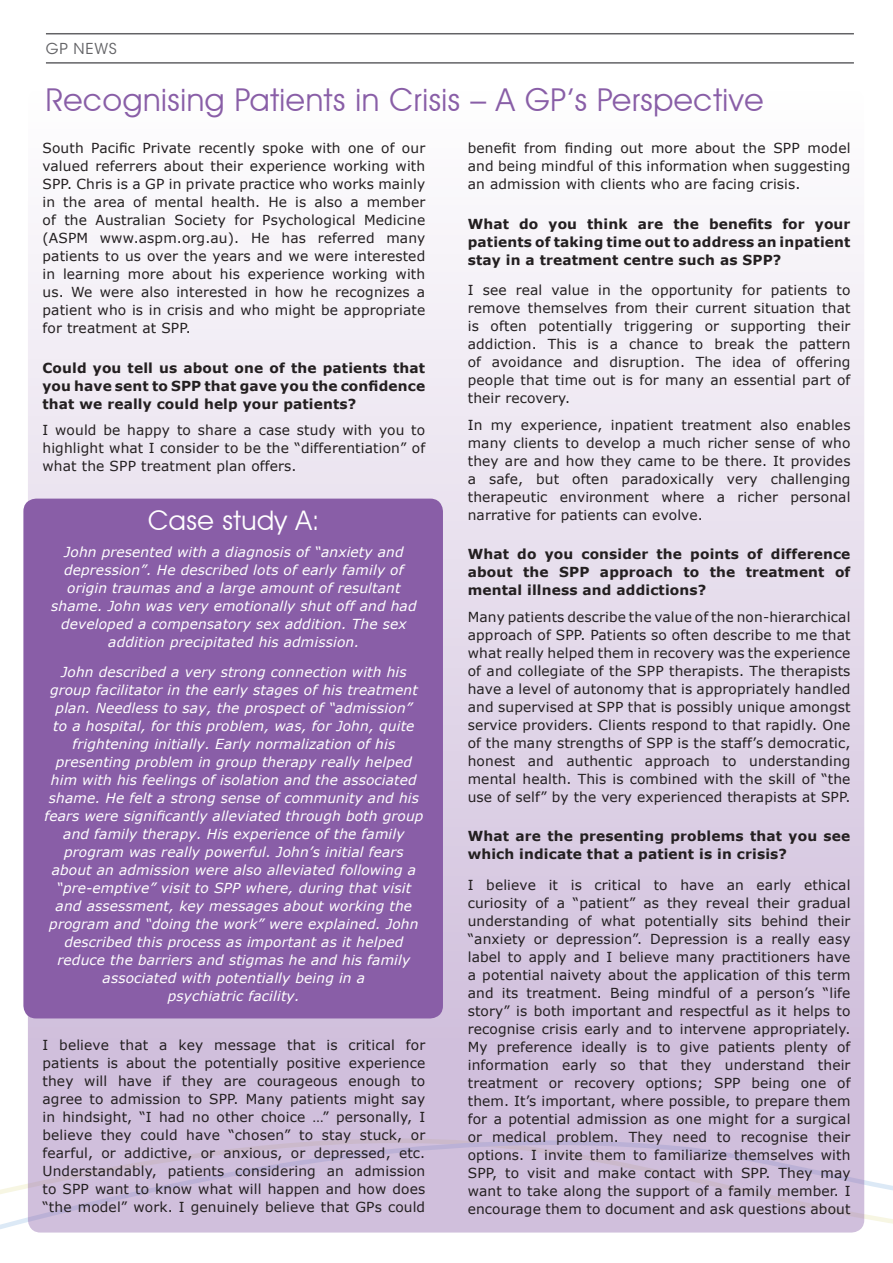
<style>
.page{position:relative;width:893px;height:1263px;background:#fff}
.page>*{position:absolute;margin:0;border:0;box-sizing:border-box;transform-origin:0 0}
.HEADING{font:31.5px "Avant Garde IT Cby BT";letter-spacing:.02em;color:#895ea7}
.HEADING-2{font:27px "Avant Garde IT Cby BT";letter-spacing:.02em;color:#fff}
.Section_Heading{font:15px "ITC Avant Garde Std";letter-spacing:.05em;color:#636366}
.BODY{font:13.8px/18px "Verdana";letter-spacing:.01em;color:#231f20;text-align:justify}
.HEADING-3{font:italic 13.8px/18px "Verdana";letter-spacing:.01em;color:#fff;text-align:center}
.BODY-2{font:700 13.8px/18px "Verdana";letter-spacing:.01em;color:#231f20;text-align:justify}
</style>
<div class="page">
<svg style="left:0;top:1125px;width:893px;height:108px"></svg>
<div style="left:28px;top:87px;width:836px;height:1145px;background:linear-gradient(to bottom,#fdfdfe,#c9b6d7);border-radius:13px"></div>
<hr style="left:46px;top:33px;width:808px;height:1px;background:#636366">
<hr style="left:46px;top:62px;width:808px;height:2px;background:#636366">
<div style="left:23px;top:499px;width:420px;height:519px;background:#895ea7;border-radius:13px"></div>
<p class="Section_Heading" style="left:46px;top:39px;width:73px">GP NEWS</p>
<p class="HEADING" style="left:46px;top:81px;width:719px">Recognising Patients in Crisis – A GP’s Perspective</p>
<p class="BODY" style="left:43px;top:139px;width:384px">South Pacific Private recently spoke with one of our valued referrers about their experience working with SPP. Chris is a GP in private practice who works mainly in the area of mental health. He is also a member of the Australian Society for Psychological Medicine (ASPM www.aspm.org.au). He has referred many patients to us over the years and we were interested in learning more about his experience working with us. We were also interested in how he recognizes a patient who is in crisis and who might be appropriate for treatment at SPP.</p>
<p class="BODY-2" style="left:43px;top:358px;width:384px">Could you tell us about one of the patients that you have sent to SPP that gave you the confidence that we really could help your patients?</p>
<p class="BODY" style="left:43px;top:421px;width:384px">I would be happy to share a case study with you to highlight what I consider to be the “differentiation” of what the SPP treatment plan offers.</p>
<p class="HEADING-2" style="left:148px;top:504px;width:173px">Case study A:</p>
<p class="HEADING-3" style="left:51px;top:542px;width:367px">John presented with a diagnosis of “anxiety and depression”. He described lots of early family of origin traumas and a large amount of resultant shame. John was very emotionally shut off and had developed a compensatory sex addition. The sex addition precipitated his admission.</p>
<p class="HEADING-3" style="left:44px;top:663px;width:381px">John described a very strong connection with his group facilitator in the early stages of his treatment plan. Needless to say, the prospect of “admission”<br>to a hospital, for this problem, was, for John, quite frightening initially. Early normalization of his presenting problem in group therapy really helped him with his feelings of isolation and the associated shame. He felt a strong sense of community and his fears were significantly alleviated through both group and family therapy. His experience of the family program was really powerful. John’s initial fears about an admission were also alleviated following a “pre-emptive” visit to SPP where, during that visit and assessment, key messages about working the program and “doing the work” were explained. John described this process as important as it helped reduce the barriers and stigmas he and his family associated with potentially being in a<br>psychiatric facility.</p>
<p class="BODY" style="left:43px;top:1036px;width:384px">I believe that a key message that is critical for patients is about the potentially positive experience they will have if they are courageous enough to agree to admission to SPP. Many patients might say in hindsight, “I had no other choice …” personally, I believe they could have “chosen” to stay stuck, or fearful, or addictive, or anxious, or depressed, etc.<br>Understandably, patients considering an admission to SPP want to know what will happen and how does “the model” work. I genuinely believe that GPs could</p>
<p class="BODY" style="left:468px;top:139px;width:384px">benefit from finding out more about the SPP model and being mindful of this information when suggesting an admission with clients who are facing crisis.</p>
<p class="BODY-2" style="left:468px;top:214px;width:384px">What do you think are the benefits for your patients of taking time out to address an inpatient stay in a treatment centre such as SPP?</p>
<p class="BODY" style="left:468px;top:281px;width:384px">I see real value in the opportunity for patients to remove themselves from their current situation that is often potentially triggering or supporting their addiction. This is a chance to break the pattern of avoidance and disruption. The idea of offering people that time out is for many an essential part of their recovery.</p>
<p class="BODY" style="left:468px;top:416px;width:384px">In my experience, inpatient treatment also enables many clients to develop a much richer sense of who they are and how they came to be there. It provides a safe, but often paradoxically very challenging therapeutic environment where a richer personal narrative for patients can evolve.</p>
<p class="BODY-2" style="left:468px;top:545px;width:384px">What do you consider the points of difference about the SPP approach to the treatment of mental illness and addictions?</p>
<p class="BODY" style="left:468px;top:607px;width:384px">Many patients describe the value of the non-hierarchical approach of SPP. Patients so often describe to me that what really helped them in recovery was the experience of and collegiate of the SPP therapists. The therapists have a level of autonomy that is appropriately handled and supervised at SPP that is possibly unique amongst service providers. Clients respond to that rapidly. One of the many strengths of SPP is the staff’s democratic, honest and authentic approach to understanding mental health. This is combined with the skill of “the use of self” by the very experienced therapists at SPP.</p>
<p class="BODY-2" style="left:468px;top:827px;width:384px">What are the presenting problems that you see which indicate that a patient is in crisis?</p>
<p class="BODY" style="left:468px;top:875px;width:384px">I believe it is critical to have an early ethical curiosity of a “patient” as they reveal their gradual understanding of what potentially sits behind their “anxiety or depression”. Depression is a really easy label to apply and I believe many practitioners have a potential naivety about the application of this term and its treatment. Being mindful of a person’s “life story” is both important and respectful as it helps to recognise crisis early and to intervene appropriately.<br>My preference ideally is to give patients plenty of information early so that they understand their treatment or recovery options; SPP being one of them. It’s important, where possible, to prepare them for a potential admission as one might for a surgical or medical problem. They need to recognise their options. I invite them to familiarize themselves with SPP, to visit and make contact with SPP. They may want to take along the support of a family member. I encourage them to document and ask questions about</p>
</div>
